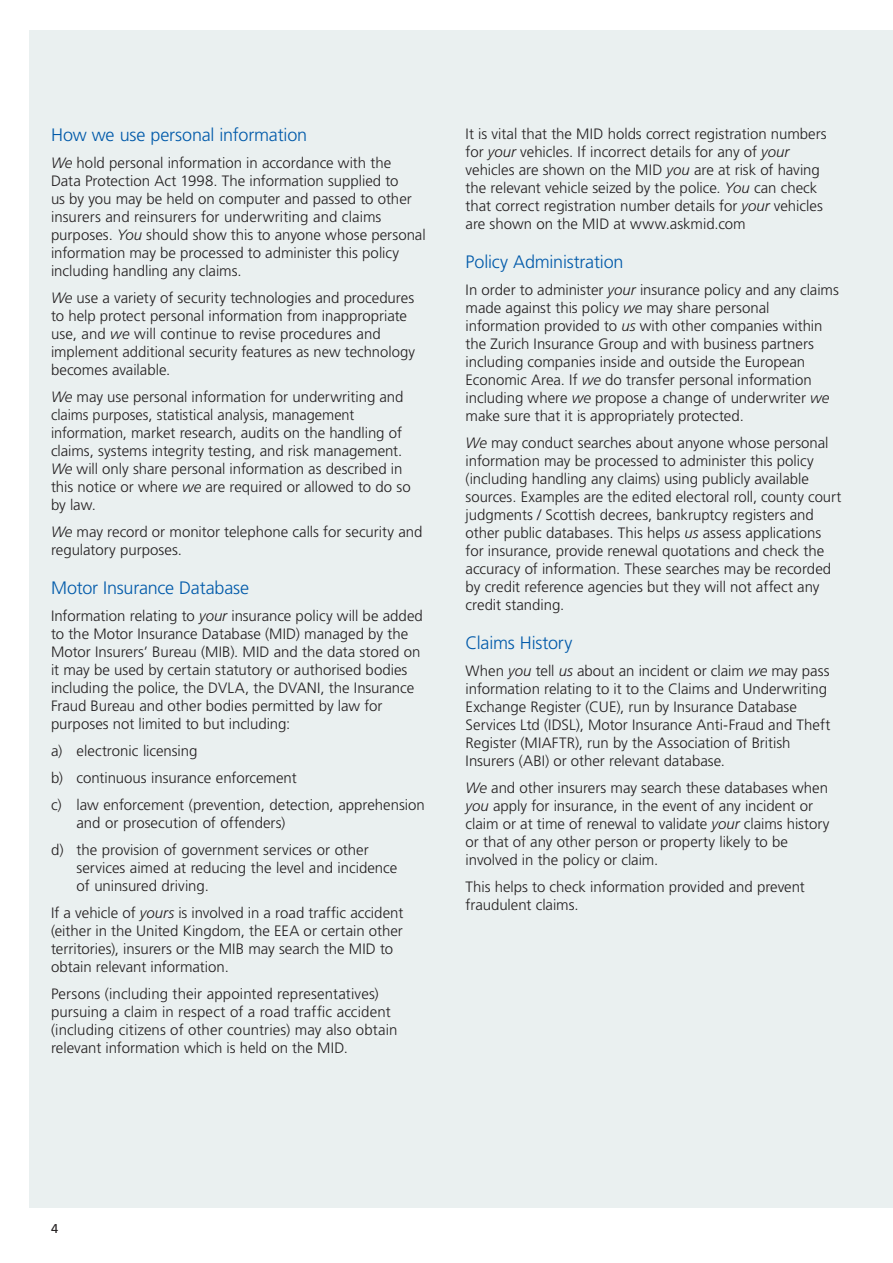
<style>
.page{position:relative;width:893px;height:1263px;background:#fff}
.page>*{position:absolute;margin:0;border:0;box-sizing:border-box;transform-origin:0 0}
.t1{font:300 18px "Frutiger LT Std";letter-spacing:-.01em;color:#015aaa}
.t2{font:300 15px/18px "Frutiger LT Std";color:#231f20}
.t3{font:12.75px "Frutiger LT Std";color:#231f20}
.s1{font-style:italic}
</style>
<div class="page">
<div style="left:30px;top:30px;width:863px;height:1178px;background:#eaf0f0"></div>
<p class="t1" style="left:51px;top:124px;width:258px">How we use personal information</p>
<p class="t2" style="left:51px;top:154px;width:376px"><span class="s1">We</span> hold personal information in accordance with the<br>Data Protection Act 1998. The information supplied to<br>us by you may be held on computer and passed to other insurers and reinsurers for underwriting and claims purposes. <span class="s1">You</span> should show this to anyone whose personal information may be processed to administer this policy including handling any claims.</p>
<p class="t2" style="left:51px;top:289px;width:366px"><span class="s1">We</span> use a variety of security technologies and procedures to help protect personal information from inappropriate use, and <span class="s1">we</span> will continue to revise procedures and implement additional security features as new technology becomes available.</p>
<p class="t2" style="left:51px;top:388px;width:361px"><span class="s1">We</span> may use personal information for underwriting and claims purposes, statistical analysis, management information, market research, audits on the handling of claims, systems integrity testing, and risk management.<br><span class="s1">We</span> will only share personal information as described in this notice or where <span class="s1">we</span> are required or allowed to do so by law.</p>
<p class="t2" style="left:51px;top:523px;width:373px"><span class="s1">We</span> may record or monitor telephone calls for security and regulatory purposes.</p>
<p class="t1" style="left:51px;top:577px;width:200px">Motor Insurance Database</p>
<p class="t2" style="left:51px;top:607px;width:373px">Information relating to <span class="s1">your</span> insurance policy will be added to the Motor Insurance Database (MID) managed by the Motor Insurers’ Bureau (MIB). MID and the data stored on it may be used by certain statutory or authorised bodies including the police, the DVLA, the DVANI, the Insurance Fraud Bureau and other bodies permitted by law for purposes not limited to but including:</p>
<p class="t2" style="left:51px;top:737px;width:375px;line-height:27px">a) electronic licensing<br>b) continuous insurance enforcement<br>c) law enforcement (prevention, detection, apprehension</p>
<p class="t2" style="left:51px;top:809px;width:319px;line-height:27px;text-indent:26px">and or prosecution of offenders)<br>d) the provision of government services or other</p>
<p class="t2" style="left:77px;top:859px;width:322px">services aimed at reducing the level and incidence of uninsured driving.</p>
<p class="t2" style="left:51px;top:904px;width:354px">If a vehicle of <span class="s1">yours</span> is involved in a road traffic accident (either in the United Kingdom, the EEA or certain other territories), insurers or the MIB may search the MID to obtain relevant information.</p>
<p class="t2" style="left:51px;top:985px;width:348px">Persons (including their appointed representatives) pursuing a claim in respect of a road traffic accident (including citizens of other countries) may also obtain relevant information which is held on the MID.</p>
<p class="t2" style="left:466px;top:125px;width:363px">It is vital that the MID holds correct registration numbers for <span class="s1">your</span> vehicles. If incorrect details for any of <span class="s1">your </span>vehicles are shown on the MID <span class="s1">you</span> are at risk of having the relevant vehicle seized by the police. <span class="s1">You</span> can check that correct registration number details for <span class="s1">your</span> vehicles are shown on the MID at www.askmid.com</p>
<p class="t1" style="left:466px;top:251px;width:159px">Policy Administration</p>
<p class="t2" style="left:466px;top:281px;width:375px">In order to administer <span class="s1">your</span> insurance policy and any claims made against this policy <span class="s1">we</span> may share personal information provided to <span class="s1">us</span> with other companies within the Zurich Insurance Group and with business partners including companies inside and outside the European Economic Area. If <span class="s1">we</span> do transfer personal information including where <span class="s1">we</span> propose a change of underwriter <span class="s1">we </span>make sure that it is appropriately protected.</p>
<p class="t2" style="left:466px;top:434px;width:377px"><span class="s1">We</span> may conduct searches about anyone whose personal information may be processed to administer this policy (including handling any claims) using publicly available sources. Examples are the edited electoral roll, county court judgments / Scottish decrees, bankruptcy registers and other public databases. This helps <span class="s1">us</span> assess applications for insurance, provide renewal quotations and check the accuracy of information. These searches may be recorded by credit reference agencies but they will not affect any credit standing.</p>
<p class="t1" style="left:466px;top:632px;width:108px">Claims History</p>
<p class="t2" style="left:466px;top:662px;width:366px">When <span class="s1">you</span> tell <span class="s1">us</span> about an incident or claim <span class="s1">we</span> may pass information relating to it to the Claims and Underwriting Exchange Register (CUE), run by Insurance Database Services Ltd (IDSL), Motor Insurance Anti-Fraud and Theft Register (MIAFTR), run by the Association of British Insurers (ABI) or other relevant database.</p>
<p class="t2" style="left:466px;top:779px;width:365px"><span class="s1">We</span> and other insurers may search these databases when <span class="s1">you</span> apply for insurance, in the event of any incident or claim or at time of renewal to validate <span class="s1">your</span> claims history or that of any other person or property likely to be involved in the policy or claim.</p>
<p class="t2" style="left:466px;top:878px;width:341px">This helps to check information provided and prevent fraudulent claims.</p>
<p class="t3" style="left:51px;top:1221px;width:9px">4</p>
</div>
